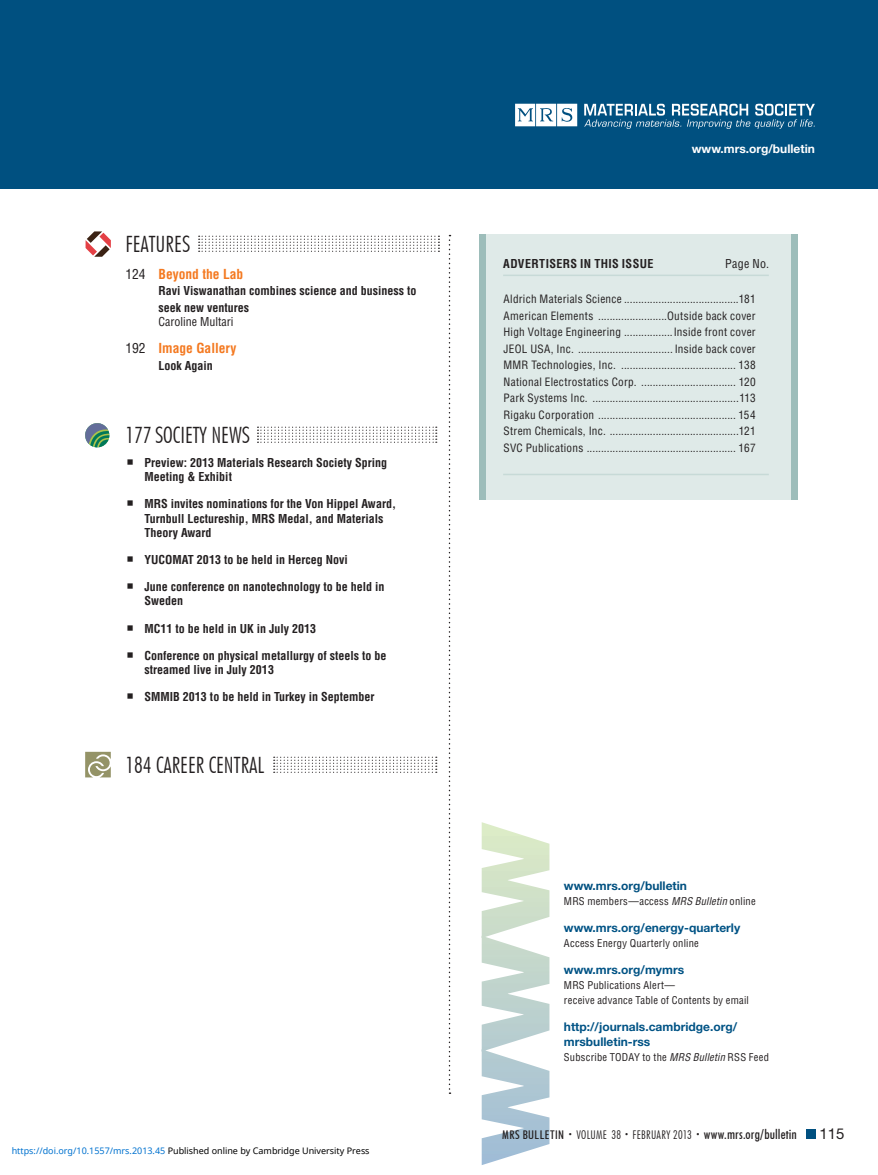
<style>
.page{position:relative;width:878px;height:1175px;background:#fff}
.page>*{position:absolute;margin:0;border:0;box-sizing:border-box;transform-origin:0 0}
.t1{font:300 condensed 22.5px "Futura BT";color:#231f20}
.t2{font:15px "Helvetica Neue LT Std";color:#231f20}
.t3{font:700 condensed 13.5px "Helvetica LT Std";color:#f47920}
.t4{font:700 condensed 12px/14.4px "Helvetica LT Std";color:#231f20}
.t5{font:700 12px/15px "Helvetica Neue LT Std";color:#005385}
.t6{font:300 condensed 12px "Futura BT";letter-spacing:.02em;color:#231f20}
.t7{font:condensed 12px "Helvetica LT Std";color:#231f20}
.t8{font:700 condensed 12px "Helvetica LT Std";letter-spacing:.025em;color:#231f20}
.t9{font:700 12px "Helvetica Neue LT Std";color:#005080}
.t10{font:700 12px "Helvetica Neue LT Std";color:#fff}
.t11{font:condensed 11.25px/16.5px "Helvetica LT Std";letter-spacing:.025em;color:#231f20;text-align:justify}
.t12{font:condensed 10.5px/15px "Helvetica LT Std";letter-spacing:.025em;color:#231f20}
.t13{font:9px "Noto Sans";color:#000}
.s1{font-weight:400;color:#231f20}
.s2{color:#0172cf}
.s3{font-style:italic}
.s4{font-weight:500}
.s5{font-size:7.5px}
.s6{font-weight:500;font-size:13.5px}
</style>
<div class="page">
<div style="left:806px;top:1130px;width:9px;height:8px;background:#005080"></div>
<svg style="left:481px;top:822px;width:68px;height:343px"></svg>
<div style="left:0;top:0;width:878px;height:189px;background:#005080"></div>
<svg style="left:448px;top:235px;width:2px;height:859px"></svg>
<svg style="left:274px;top:756px;width:163px;height:16px"></svg>
<svg style="left:85px;top:752px;width:26px;height:25px"></svg>
<svg style="left:199px;top:236px;width:240px;height:16px"></svg>
<svg style="left:86px;top:231px;width:25px;height:26px"></svg>
<svg style="left:257px;top:426px;width:180px;height:17px"></svg>
<svg style="left:85px;top:423px;width:24px;height:24px"></svg>
<div style="left:480px;top:234px;width:315px;height:266px;background:#dfeae8"></div>
<hr style="left:503px;top:274px;width:265px;height:2px;background:#c7dad7">
<div style="left:479px;top:234px;width:6px;height:266px;background:#9dbdba"></div>
<div style="left:791px;top:234px;width:6px;height:266px;background:#9dbdba"></div>
<hr style="left:503px;top:474px;width:265px;height:1px;background:#c7dad7">
<svg style="left:515px;top:104px;width:62px;height:22px"></svg>
<svg style="left:584px;top:104px;width:230px;height:25px"></svg>
<h1 class="t1" style="left:125px;top:230px;width:66px">FEATURES</h1>
<p class="t3" style="left:125px;top:269px;width:119px"><span class="s1">124</span> Beyond the Lab</p>
<p class="t4" style="left:158px;top:284px;width:259px;line-height:16.5px">Ravi Viswanathan combines science and business to seek new ventures</p>
<p class="t7" style="left:158px;top:317px;width:76px">Caroline Multari</p>
<p class="t3" style="left:125px;top:343px;width:112px"><span class="s1">192</span> Image Gallery</p>
<p class="t4" style="left:158px;top:359px;width:56px">Look Again</p>
<h1 class="t1" style="left:125px;top:421px;width:126px">177SOCIETY NEWS</h1>
<p class="t4" style="left:145px;top:457px;width:244px">Preview: 2013 Materials Research Society Spring<br>Meeting &amp; Exhibit</p>
<p class="t4" style="left:145px;top:498px;width:253px">MRS invites nominations for the Von Hippel Award,<br>Turnbull Lectureship, MRS Medal, and Materials<br>Theory Award</p>
<p class="t4" style="left:145px;top:554px;width:205px">YUCOMAT 2013 to be held in Herceg Novi</p>
<p class="t4" style="left:145px;top:581px;width:241px">June conference on nanotechnology to be held in<br>Sweden</p>
<p class="t4" style="left:145px;top:622px;width:173px">MC11 to be held in UK in July 2013</p>
<p class="t4" style="left:145px;top:649px;width:243px">Conference on physical metallurgy of steels to be streamed live in July 2013</p>
<p class="t4" style="left:145px;top:691px;width:231px">SMMIB 2013 to be held in Turkey in September</p>
<h1 class="t1" style="left:125px;top:751px;width:140px">184 CAREER CENTRAL</h1>
<p class="t13" style="left:12px;top:1143px;width:359px"><span class="s2">https://doi.org/10.1557/mrs.2013.45</span> Published online by Cambridge University Press</p>
<p class="t10" style="left:691px;top:144px;width:125px">www.mrs.org/bulletin</p>
<p class="t8" style="left:503px;top:260px;width:152px">ADVERTISERS IN THIS ISSUE</p>
<p class="t7" style="left:725px;top:260px;width:46px">Page No.</p>
<p class="t11" style="left:503px;top:292px;width:254px">Aldrich Materials Science ........................................181<br>American Elements ........................Outside back cover High Voltage Engineering .................Inside front cover JEOL USA, Inc. ................................. Inside back cover MMR Technologies, Inc. ........................................ 138<br>National Electrostatics Corp. ................................. 120<br>Park Systems Inc. ...................................................113<br>Rigaku Corporation ................................................ 154<br>Strem Chemicals, Inc. .............................................121<br>SVC Publications .................................................... 167</p>
<p class="t9" style="left:564px;top:881px;width:125px">www.mrs.org/bulletin</p>
<p class="t12" style="left:564px;top:894px;width:193px">MRS members—access <span class="s3">MRS Bulletin</span> online</p>
<p class="t5" style="left:564px;top:921px;width:178px">www.mrs.org/energy-quarterly</p>
<p class="t12" style="left:564px;top:936px;width:136px">Access Energy Quarterly online</p>
<p class="t5" style="left:564px;top:963px;width:122px">www.mrs.org/mymrs</p>
<p class="t12" style="left:564px;top:978px;width:186px">MRS Publications Alert—<br>receive advance Table of Contents by email</p>
<p class="t5" style="left:564px;top:1020px;width:175px">http://journals.cambridge.org/ mrsbulletin-rss</p>
<p class="t12" style="left:564px;top:1050px;width:206px">Subscribe TODAY to the <span class="s3">MRS Bulletin</span> RSS Feed</p>
<p class="t6" style="left:502px;top:1127px;width:296px"><span class="s4">MRS BULLETIN</span> <span class="s5">•</span> VOLUME 38 <span class="s5">•</span> FEBRUARY 2013 <span class="s5">•</span> <span class="s6">www.mrs.org/bulletin</span></p>
<h2 class="t2" style="left:819px;top:1128px;width:27px">115</h2>
</div>
